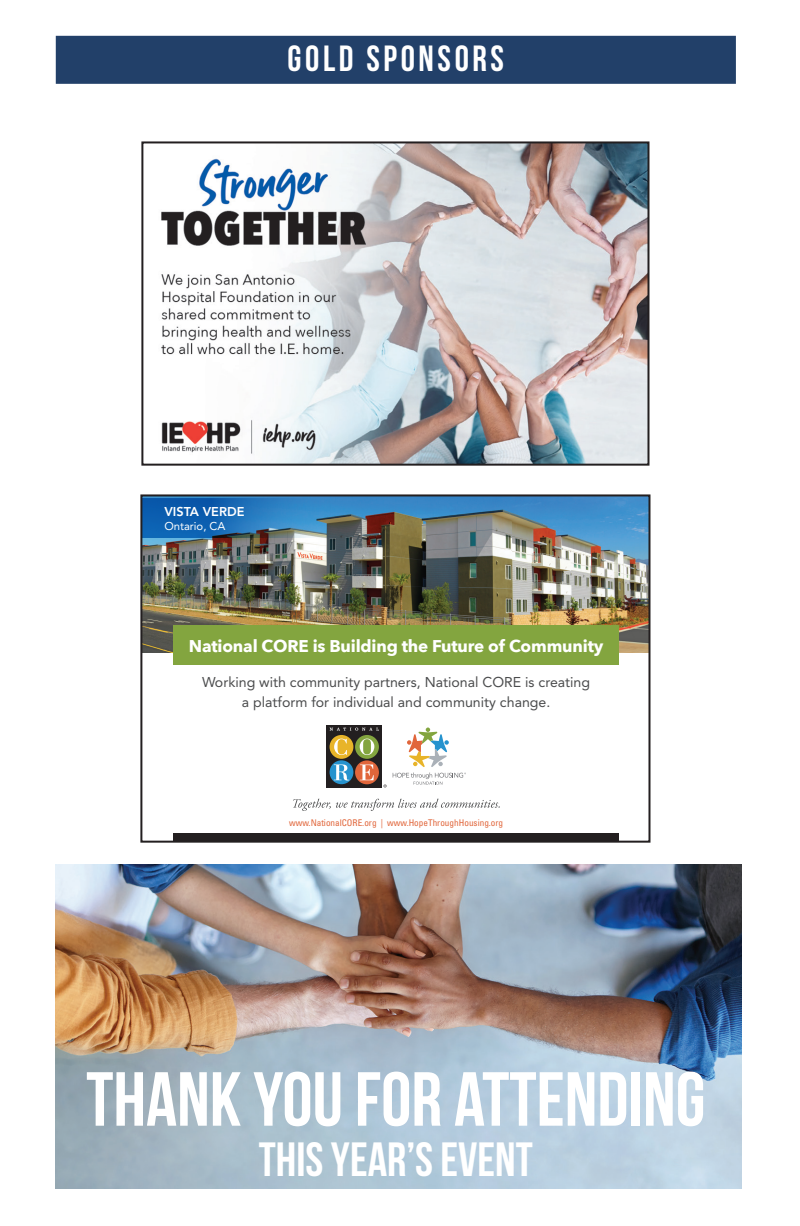
<style>
.page{position:relative;width:800px;height:1226px;background:#fff}
.page>*{position:absolute;margin:0;border:0;box-sizing:border-box;transform-origin:0 0}
.t1{font:700 76.4px "Bebas Neue";color:#fff}
.t2{font:700 48px "Bebas Neue";color:#fff}
.t3{font:700 36.4px "Bebas Neue";letter-spacing:.1em;color:#fff}
.t4{font:700 17px "Avenir Next";letter-spacing:-.01em;color:#fff}
.t5{font:14.2px/19.8px "Avenir LT Std";color:#4b4c4d;text-align:center}
.t6{font:800 12.8px "Avenir LT Std";color:#fff}
.t7{font:11.4px "Avenir LT Std";color:#fff}
.t8{font:condensed 9.2px "Univers LT Std";color:#e1663b}
</style>
<div class="page">
<div style="left:57px;top:37px;width:678px;height:46px;background:#224069"></div>
<div style="left:56px;top:36px;width:680px;height:48px;border:2px solid #224069"></div>
<img style="left:161px;top:144px;width:485px;height:318px">
<div style="left:141px;top:141px;width:508px;height:324px;border:2px solid #231f20"></div>
<img style="left:143px;top:497px;width:504px;height:155px">
<div style="left:173px;top:833px;width:446px;height:8px;background:#231f20"></div>
<div style="left:173px;top:626px;width:446px;height:39px;background:#83a53f"></div>
<svg style="left:143px;top:498px;width:196px;height:40px;background:#2870ae"></svg>
<svg style="left:293px;top:798px;width:207px;height:12px"></svg>
<svg style="left:393px;top:727px;width:73px;height:57px"></svg>
<div style="left:326px;top:725px;width:56px;height:62px;background:#231f20"></div>
<div style="left:330px;top:735px;width:23px;height:23px;background:#e8b429;border-radius:50%"></div>
<div style="left:355px;top:735px;width:24px;height:23px;background:#83a53f;border-radius:50%"></div>
<svg style="left:330px;top:760px;width:23px;height:24px"></svg>
<svg style="left:355px;top:760px;width:24px;height:24px"></svg>
<svg style="left:334px;top:738px;width:13px;height:17px"></svg>
<svg style="left:360px;top:738px;width:14px;height:17px"></svg>
<svg style="left:334px;top:764px;width:15px;height:16px"></svg>
<svg style="left:360px;top:764px;width:14px;height:16px"></svg>
<svg style="left:330px;top:727px;width:49px;height:3px"></svg>
<div style="left:140px;top:494px;width:510px;height:348px;border:2px solid #231f20"></div>
<img style="left:56px;top:864px;width:685px;height:324px">
<h3 class="t3" style="left:288px;top:38px;width:218px">GOLD SPONSORS</h3>
<p class="t6" style="left:164px;top:504px;width:82px">VISTA VERDE</p>
<p class="t7" style="left:164px;top:519px;width:63px">Ontario, CA</p>
<p class="t4" style="left:189px;top:631px;width:416px">National CORE is Building the Future of Community</p>
<p class="t5" style="left:202px;top:672px;width:389px">Working with community partners, National CORE is creating a platform for individual and community change.</p>
<p class="t8" style="left:289px;top:816px;width:216px">www.NationalCORE.org | www.HopeThroughHousing.org</p>
<h1 class="t1" style="left:86px;top:1057px;width:621px">THANK YOU FOR ATTENDING</h1>
<h2 class="t2" style="left:259px;top:1132px;width:275px">THIS YEAR’S EVENT</h2>
</div>
